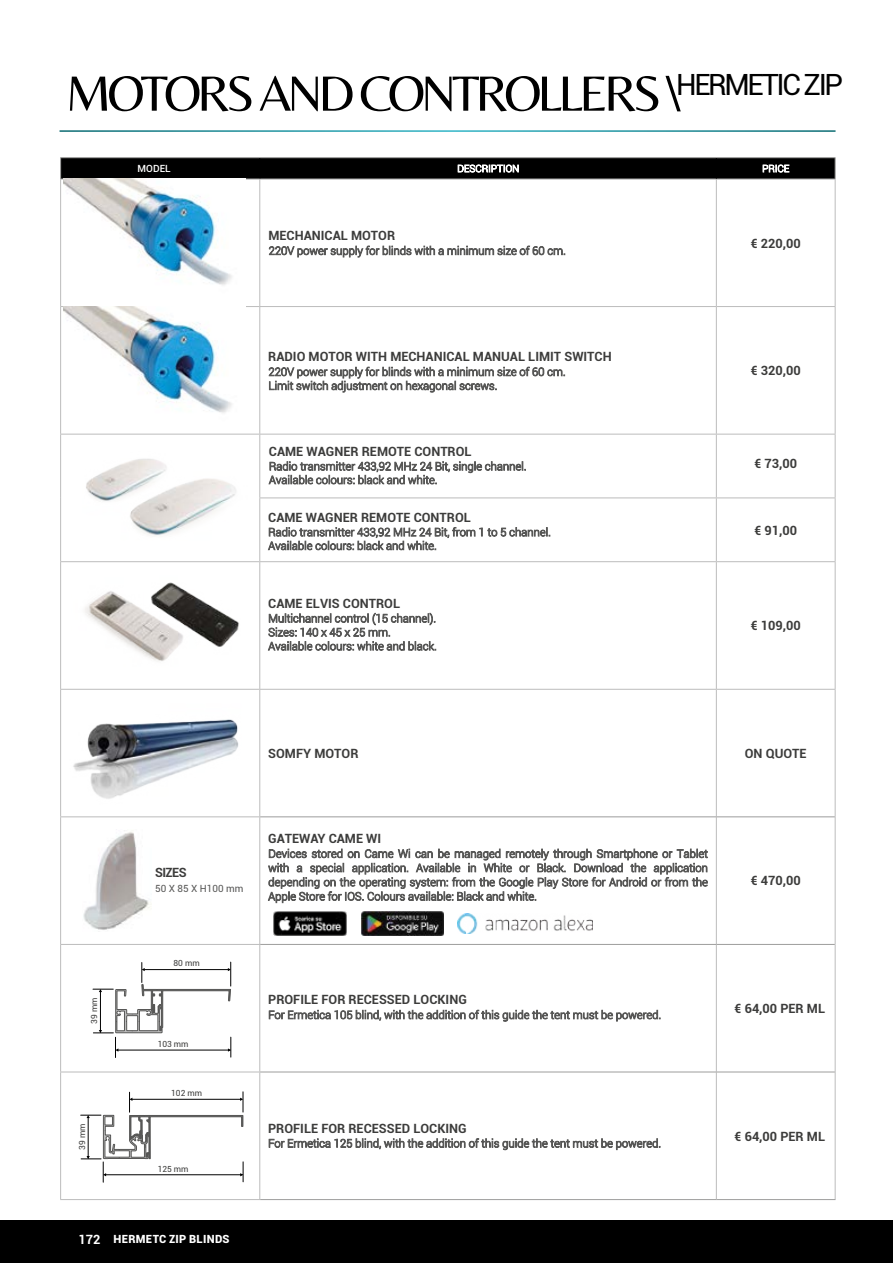
<style>
.page{position:relative;width:893px;height:1263px;background:#fff}
.page>*{position:absolute;margin:0;border:0;box-sizing:border-box;transform-origin:0 0}
.t1{font:51.45px "Belleza";letter-spacing:-.08em;color:#000}
.t2{font:51.45px "Belleza";color:#000}
.t3{font:700 12.75px "Roboto";color:#3c3c3b}
.t4{font:300 11.25px/14px "Roboto";color:#575756}
.t5{font:900 11.25px "Roboto";letter-spacing:.025em;color:#fff}
.t6{font:700 11.25px "Roboto";color:#fff}
.t7{font:300 9.9px "Roboto";color:#fff}
.t8{font:9.9px "Roboto";color:#575756}
.t9{font:500 9.9px "Roboto";color:#fff}
.t10{font:8.4px "Roboto";color:#3c3c3b}
.s1{font-size:49.95px}
.s2{font-weight:400;font-size:12.75px}
.s3{font-weight:700;font-size:12.75px}
</style>
<div class="page">
<hr style="left:260px;top:434px;width:456px;height:1px;background:#bcbcbc">
<hr style="left:259px;top:434px;width:1px;height:63px;background:#bcbcbc">
<hr style="left:716px;top:434px;width:119px;height:1px;background:#bcbcbc">
<hr style="left:716px;top:434px;width:1px;height:63px;background:#bcbcbc">
<hr style="left:835px;top:434px;width:1px;height:63px;background:#bcbcbc">
<hr style="left:259px;top:497px;width:457px;height:1px;background:#bcbcbc">
<hr style="left:259px;top:498px;width:1px;height:63px;background:#bcbcbc">
<hr style="left:716px;top:497px;width:119px;height:1px;background:#bcbcbc">
<hr style="left:716px;top:498px;width:1px;height:63px;background:#bcbcbc">
<hr style="left:835px;top:498px;width:1px;height:63px;background:#bcbcbc">
<hr style="left:260px;top:561px;width:456px;height:1px;background:#bcbcbc">
<hr style="left:259px;top:562px;width:1px;height:127px;background:#bcbcbc">
<hr style="left:716px;top:561px;width:119px;height:1px;background:#bcbcbc">
<hr style="left:716px;top:562px;width:1px;height:127px;background:#bcbcbc">
<hr style="left:835px;top:562px;width:1px;height:127px;background:#bcbcbc">
<hr style="left:260px;top:689px;width:456px;height:1px;background:#bcbcbc">
<hr style="left:259px;top:690px;width:1px;height:126px;background:#bcbcbc">
<hr style="left:716px;top:689px;width:119px;height:1px;background:#bcbcbc">
<hr style="left:716px;top:690px;width:1px;height:126px;background:#bcbcbc">
<hr style="left:835px;top:690px;width:1px;height:127px;background:#bcbcbc">
<hr style="left:259px;top:817px;width:1px;height:127px;background:#bcbcbc">
<hr style="left:716px;top:817px;width:1px;height:127px;background:#bcbcbc">
<hr style="left:835px;top:817px;width:1px;height:127px;background:#bcbcbc">
<hr style="left:259px;top:945px;width:1px;height:126px;background:#bcbcbc">
<hr style="left:716px;top:945px;width:1px;height:126px;background:#bcbcbc">
<hr style="left:835px;top:944px;width:1px;height:128px;background:#bcbcbc">
<hr style="left:259px;top:1072px;width:1px;height:127px;background:#bcbcbc">
<hr style="left:716px;top:1072px;width:1px;height:127px;background:#bcbcbc">
<hr style="left:835px;top:1072px;width:1px;height:127px;background:#bcbcbc">
<hr style="left:260px;top:816px;width:456px;height:1px;background:#9d9d9c">
<hr style="left:716px;top:816px;width:119px;height:1px;background:#9d9d9c">
<hr style="left:260px;top:944px;width:456px;height:1px;background:#9d9d9c">
<hr style="left:716px;top:944px;width:119px;height:1px;background:#9d9d9c">
<hr style="left:260px;top:1071px;width:456px;height:1px;background:#9d9d9c">
<hr style="left:716px;top:1071px;width:119px;height:1px;background:#9d9d9c">
<hr style="left:260px;top:1199px;width:456px;height:1px;background:#9d9d9c">
<hr style="left:716px;top:1199px;width:119px;height:1px;background:#9d9d9c">
<hr style="left:60px;top:179px;width:1px;height:127px;background:#bcbcbc">
<hr style="left:259px;top:179px;width:1px;height:127px;background:#bcbcbc">
<hr style="left:716px;top:179px;width:1px;height:127px;background:#bcbcbc">
<hr style="left:835px;top:179px;width:1px;height:127px;background:#bcbcbc">
<hr style="left:60px;top:306px;width:200px;height:1px;background:#bcbcbc">
<hr style="left:60px;top:307px;width:1px;height:127px;background:#bcbcbc">
<hr style="left:260px;top:306px;width:456px;height:1px;background:#bcbcbc">
<hr style="left:259px;top:307px;width:1px;height:127px;background:#bcbcbc">
<hr style="left:716px;top:306px;width:119px;height:1px;background:#bcbcbc">
<hr style="left:716px;top:307px;width:1px;height:127px;background:#bcbcbc">
<hr style="left:835px;top:307px;width:1px;height:127px;background:#bcbcbc">
<hr style="left:60px;top:434px;width:200px;height:1px;background:#bcbcbc">
<hr style="left:60px;top:434px;width:1px;height:64px;background:#bcbcbc">
<hr style="left:60px;top:498px;width:1px;height:63px;background:#bcbcbc">
<hr style="left:60px;top:561px;width:200px;height:1px;background:#bcbcbc">
<hr style="left:60px;top:562px;width:1px;height:127px;background:#bcbcbc">
<hr style="left:60px;top:689px;width:200px;height:1px;background:#bcbcbc">
<hr style="left:60px;top:690px;width:1px;height:126px;background:#bcbcbc">
<hr style="left:60px;top:816px;width:200px;height:1px;background:#bcbcbc">
<hr style="left:60px;top:817px;width:1px;height:127px;background:#bcbcbc">
<hr style="left:60px;top:944px;width:200px;height:1px;background:#bcbcbc">
<hr style="left:60px;top:945px;width:1px;height:126px;background:#bcbcbc">
<hr style="left:60px;top:1071px;width:200px;height:1px;background:#bcbcbc">
<hr style="left:60px;top:1072px;width:1px;height:127px;background:#bcbcbc">
<hr style="left:60px;top:1199px;width:200px;height:1px;background:#bcbcbc">
<hr style="left:260px;top:179px;width:456px;height:1px;background:#9d9d9c">
<hr style="left:716px;top:179px;width:119px;height:1px;background:#9d9d9c">
<hr style="left:60px;top:157px;width:200px;height:1px;background:#9d9d9c">
<hr style="left:260px;top:157px;width:456px;height:1px;background:#9d9d9c">
<hr style="left:716px;top:157px;width:119px;height:1px;background:#9d9d9c">
<svg style="left:60px;top:158px;width:776px;height:21px;background:#080808"></svg>
<hr style="left:60px;top:179px;width:200px;height:1px;background:#9d9d9c">
<img style="left:64px;top:179px;width:181px;height:106px">
<img style="left:64px;top:306px;width:181px;height:107px">
<img style="left:85px;top:591px;width:85px;height:70px">
<img style="left:143px;top:582px;width:96px;height:73px">
<img style="left:130px;top:478px;width:106px;height:58px">
<img style="left:86px;top:459px;width:101px;height:57px">
<img style="left:63px;top:689px;width:183px;height:128px">
<img style="left:83px;top:830px;width:68px;height:100px">
<img style="left:273px;top:911px;width:74px;height:24px">
<img style="left:361px;top:911px;width:83px;height:24px">
<img style="left:458px;top:913px;width:134px;height:20px">
<svg style="left:81px;top:1092px;width:163px;height:90px"></svg>
<hr style="left:106px;top:1174px;width:136px;height:1px;background:#000">
<svg style="left:93px;top:962px;width:139px;height:95px"></svg>
<hr style="left:100px;top:991px;width:1px;height:41px;background:#000">
<div style="left:0;top:1220px;width:893px;height:43px;background:#000"></div>
<h1 class="t2" style="left:149px;top:63px;width:607px">TORI E CONROLLER<span class="s1">\</span><sup>ERMETICA</sup></h1>
<h1 class="t1" style="left:66px;top:50px;width:779px">MOTORS AND CONTROLLERS \<sup>HERMETIC</sup> <sup>ZIP</sup></h1>
<p class="t9" style="left:138px;top:162px;width:34px">MODEL</p>
<p class="t7" style="left:457px;top:162px;width:63px">DESCRIPTION</p>
<p class="t7" style="left:762px;top:162px;width:29px">PRICE</p>
<p class="t3" style="left:268px;top:227px;width:128px">MECHANICAL MOTOR</p>
<p class="t4" style="left:269px;top:243px;width:299px">220V power supply for blinds with a minimum size of 60 cm.</p>
<p class="t3" style="left:751px;top:234px;width:52px">€ 220,00</p>
<p class="t3" style="left:268px;top:348px;width:345px">RADIO MOTOR WITH MECHANICAL MANUAL LIMIT SWITCH</p>
<p class="t4" style="left:268px;top:364px;width:299px">220V power supply for blinds with a minimum size of 60 cm.<br>Limit switch adjustment on hexagonal screws.</p>
<p class="t3" style="left:751px;top:362px;width:52px">€ 320,00</p>
<p class="t3" style="left:269px;top:442px;width:204px">CAME WAGNER REMOTE CONTROL</p>
<p class="t4" style="left:269px;top:459px;width:259px">Radio transmitter 433,92 MHz 24 Bit, single channel.<br>Available colours: black and white.</p>
<p class="t3" style="left:754px;top:454px;width:44px">€ 73,00</p>
<p class="t3" style="left:268px;top:508px;width:204px">CAME WAGNER REMOTE CONTROL</p>
<p class="t4" style="left:268px;top:525px;width:284px;line-height:13.5px">Radio transmitter 433,92 MHz 24 Bit, from 1 to 5 channel.<br>Available colours: black and white.</p>
<p class="t3" style="left:754px;top:521px;width:44px">€ 91,00</p>
<p class="t3" style="left:268px;top:594px;width:133px">CAME ELVIS CONTROL</p>
<p class="t4" style="left:268px;top:611px;width:170px">Multichannel control (15 channel).<br>Sizes: 140 x 45 x 25 mm.<br>Available colours: white and black.</p>
<p class="t3" style="left:751px;top:617px;width:52px">€ 109,00</p>
<p class="t3" style="left:268px;top:744px;width:92px">SOMFY MOTOR</p>
<p class="t3" style="left:745px;top:744px;width:63px">ON QUOTE</p>
<p class="t3" style="left:155px;top:864px;width:33px">SIZES</p>
<p class="t8" style="left:155px;top:881px;width:90px">50 X 85 X H100 mm</p>
<p class="t10" style="left:88px;top:1024px;width:28px;rotate:-90deg">39 mm</p>
<p class="t10" style="left:76px;top:1150px;width:28px;rotate:-90deg">39 mm</p>
<p class="t10" style="left:174px;top:957px;width:28px">80 mm</p>
<p class="t10" style="left:158px;top:1038px;width:32px">103 mm</p>
<p class="t10" style="left:171px;top:1087px;width:32px">102 mm</p>
<p class="t10" style="left:158px;top:1163px;width:32px">125 mm</p>
<p class="t6" style="left:79px;top:1228px;width:89px"><span class="s2">170</span> ERMETICA</p>
<p class="t5" style="left:78px;top:1231px;width:153px"><span class="s3">172</span> HERMETC ZIP BLINDS</p>
<p class="t3" style="left:268px;top:829px;width:114px">GATEWAY CAME WI</p>
<p class="t4" style="left:268px;top:846px;width:441px;text-align:justify">Devices stored on Came Wi can be managed remotely through Smartphone or Tablet with a special application. Available in White or Black. Download the application depending on the operating system: from the Google Play Store for Android or from the Apple Store for IOS. Colours available: Black and white.</p>
<p class="t3" style="left:268px;top:991px;width:200px">PROFILE FOR RECESSED LOCKING</p>
<p class="t4" style="left:268px;top:1007px;width:394px">For Ermetica 105 blind, with the addition of this guide the tent must be powered.</p>
<p class="t3" style="left:268px;top:1119px;width:200px">PROFILE FOR RECESSED LOCKING</p>
<p class="t4" style="left:268px;top:1136px;width:394px">For Ermetica 125 blind, with the addition of this guide the tent must be powered.</p>
<p class="t3" style="left:751px;top:872px;width:52px">€ 470,00</p>
<p class="t3" style="left:734px;top:999px;width:92px">€ 64,00 PER ML</p>
<p class="t3" style="left:734px;top:1127px;width:92px">€ 64,00 PER ML</p>
</div>
